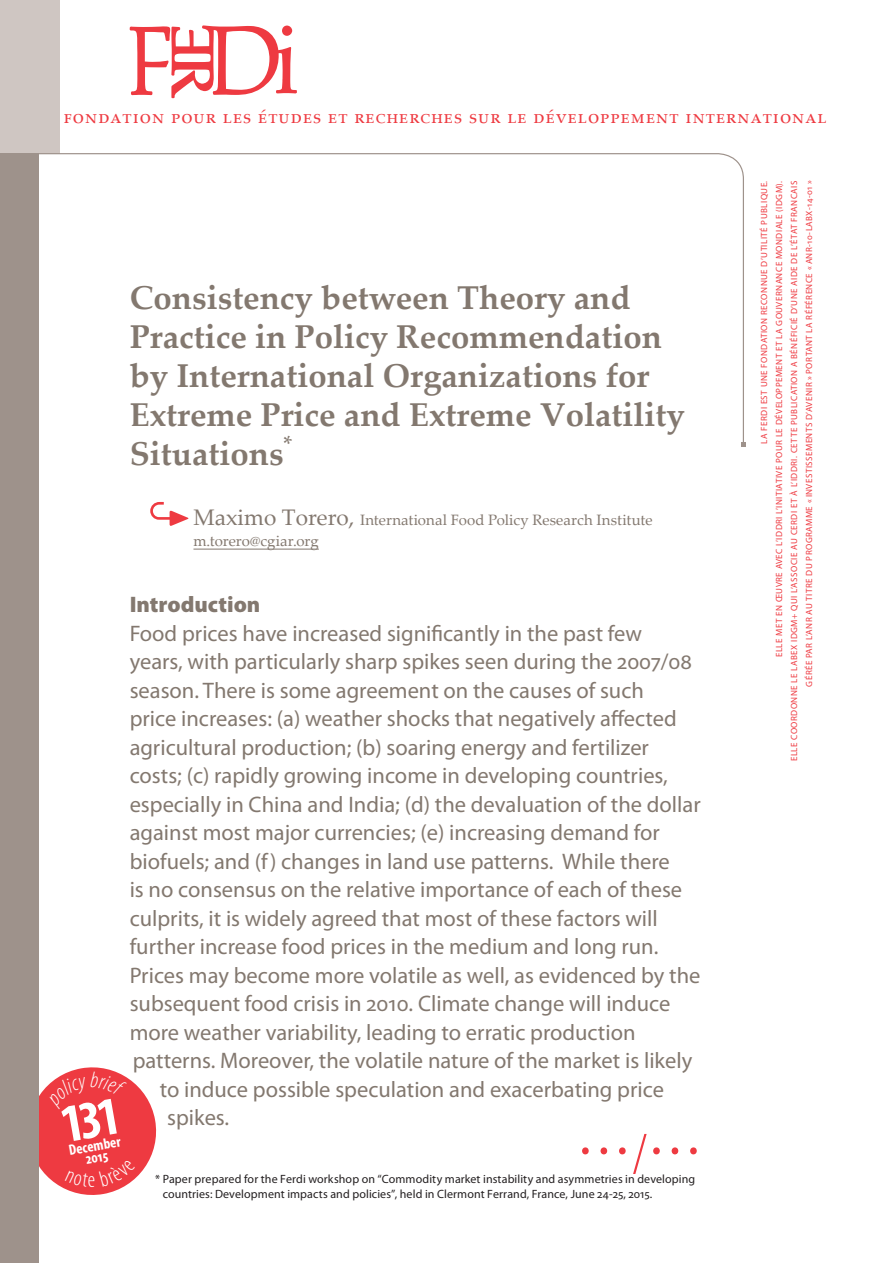
<style>
.page{position:relative;width:893px;height:1263px;background:#fff}
.page>*{position:absolute;margin:0;border:0;box-sizing:border-box;transform-origin:0 0}
.t1{font:55.5px "Myriad Pro";color:#ee3a41}
.t2{font:700 33px/39px "Palatino Linotype";color:#83786f}
.t3{font:22.5px "Myriad Pro";color:#83786f}
.t4{font:900 22.5px "Myriad Pro";color:#83786f}
.t5{font:19.5px "Palatino Linotype";letter-spacing:.05em;color:#ee3a41}
.t6{font:15px/21px "Palatino Linotype";color:#83786f}
.t7{font:700 condensed 15px/12px "Myriad Pro";color:#fff;text-align:center}
.t8{font:12px/15px "Myriad Pro";letter-spacing:.01em;color:#231f20}
.t9{font:9px/15px "Myriad Pro";letter-spacing:.05em;color:#ee3a41;text-align:right}
.s1{font-size:22.5px}
.s2{font-weight:300;font-stretch:condensed}
</style>
<div class="page">
<svg style="left:130px;top:25px;width:167px;height:73px"></svg>
<div style="left:0;top:0;width:60px;height:153px;background:#cfc6c2"></div>
<svg style="left:150px;top:502px;width:38px;height:24px"></svg>
<hr style="left:193px;top:549px;width:126px;height:1px;background:#83786f">
<div style="left:0;top:153px;width:38px;height:1110px;background:#9e928b"></div>
<svg style="left:38px;top:153px;width:706px;height:293px"></svg>
<svg style="left:741px;top:442px;width:5px;height:5px"></svg>
<svg style="left:38px;top:1062px;width:119px;height:138px"></svg>
<p class="t5" style="left:64px;top:103px;width:764px">fondation pour les études et recherches sur le développement international</p>
<h2 class="t2" style="left:130px;top:277px;width:557px">Consistency between Theory and<br>Practice in Policy Recommendation by International Organizations for<br>Extreme Price and Extreme Volatility<br>Situations<sup>*</sup></h2>
<p class="t6" style="left:193px;top:509px;width:461px"><span class="s1">Maximo Torero,</span> International Food Policy Research Institute m.torero@cgiar.org</p>
<p class="t7" style="left:68px;top:1144px;width:54px;rotate:-10deg">December<br>2015</p>
<p class="t4" style="left:130px;top:590px;width:132px">Introduction</p>
<p class="t3" style="left:130px;top:619px;width:514px">Food prices have increased significantly in the past few</p>
<p class="t3" style="left:130px;top:648px;width:564px">years, with particularly sharp spikes seen during the 2007/08</p>
<p class="t3" style="left:130px;top:676px;width:516px">season. There is some agreement on the causes of such</p>
<p class="t3" style="left:130px;top:705px;width:549px">price increases: (a) weather shocks that negatively affected</p>
<p class="t3" style="left:130px;top:733px;width:521px">agricultural production; (b) soaring energy and fertilizer</p>
<p class="t3" style="left:130px;top:762px;width:540px">costs; (c) rapidly growing income in developing countries,</p>
<p class="t3" style="left:130px;top:790px;width:573px">especially in China and India; (d) the devaluation of the dollar</p>
<p class="t3" style="left:130px;top:819px;width:532px">against most major currencies; (e) increasing demand for</p>
<p class="t3" style="left:130px;top:847px;width:542px">biofuels; and (f) changes in land use patterns. While there</p>
<p class="t3" style="left:130px;top:876px;width:554px">is no consensus on the relative importance of each of these</p>
<p class="t3" style="left:130px;top:904px;width:530px">culprits, it is widely agreed that most of these factors will</p>
<p class="t3" style="left:130px;top:933px;width:530px">further increase food prices in the medium and long run.</p>
<p class="t3" style="left:130px;top:961px;width:572px">Prices may become more volatile as well, as evidenced by the</p>
<p class="t3" style="left:130px;top:990px;width:542px">subsequent food crisis in 2010. Climate change will induce</p>
<p class="t3" style="left:130px;top:1018px;width:507px">more weather variability, leading to erratic production</p>
<p class="t3" style="left:133px;top:1047px;width:561px">patterns. Moreover, the volatile nature of the market is likely</p>
<p class="t3" style="left:160px;top:1075px;width:506px">to induce possible speculation and exacerbating price</p>
<p class="t3" style="left:167px;top:1104px;width:64px">spikes.</p>
<h1 class="t1" style="left:576px;top:1101px;width:128px">…<span class="s2">/</span>…</h1>
<p class="t8" style="left:163px;top:1171px;width:534px;text-indent:-8px">* Paper prepared for the Ferdi workshop on “Commodity market instability and asymmetries in developing countries: Development impacts and policies”, held in Clermont Ferrand, France, June 24-25, 2015.</p>
<p class="t9" style="left:756px;top:761px;width:582px;rotate:-90deg">LA FERDI EST UNE FONDATION RECONNUE D’UTILITÉ PUBLIQUE.<br>ELLE MET EN ŒUVRE AVEC L’IDDRI L’INITIATIVE POUR LE DÉVELOPPEMENT ET LA GOUVERNANCE MONDIALE (IDGM).<br>ELLE COORDONNE LE LABEX IDGM+ QUI L’ASSOCIE AU CERDI ET À L’IDDRI. CETTE PUBLICATION A BÉNÉFICIÉ D’UNE AIDE DE L’ÉTAT FRANCAIS GÉRÉE PAR L’ANR AU TITRE DU PROGRAMME « INVESTISSEMENTS D’AVENIR » PORTANT LA RÉFÉRENCE « ANR-10-LABX-14-01 »</p>
</div>
